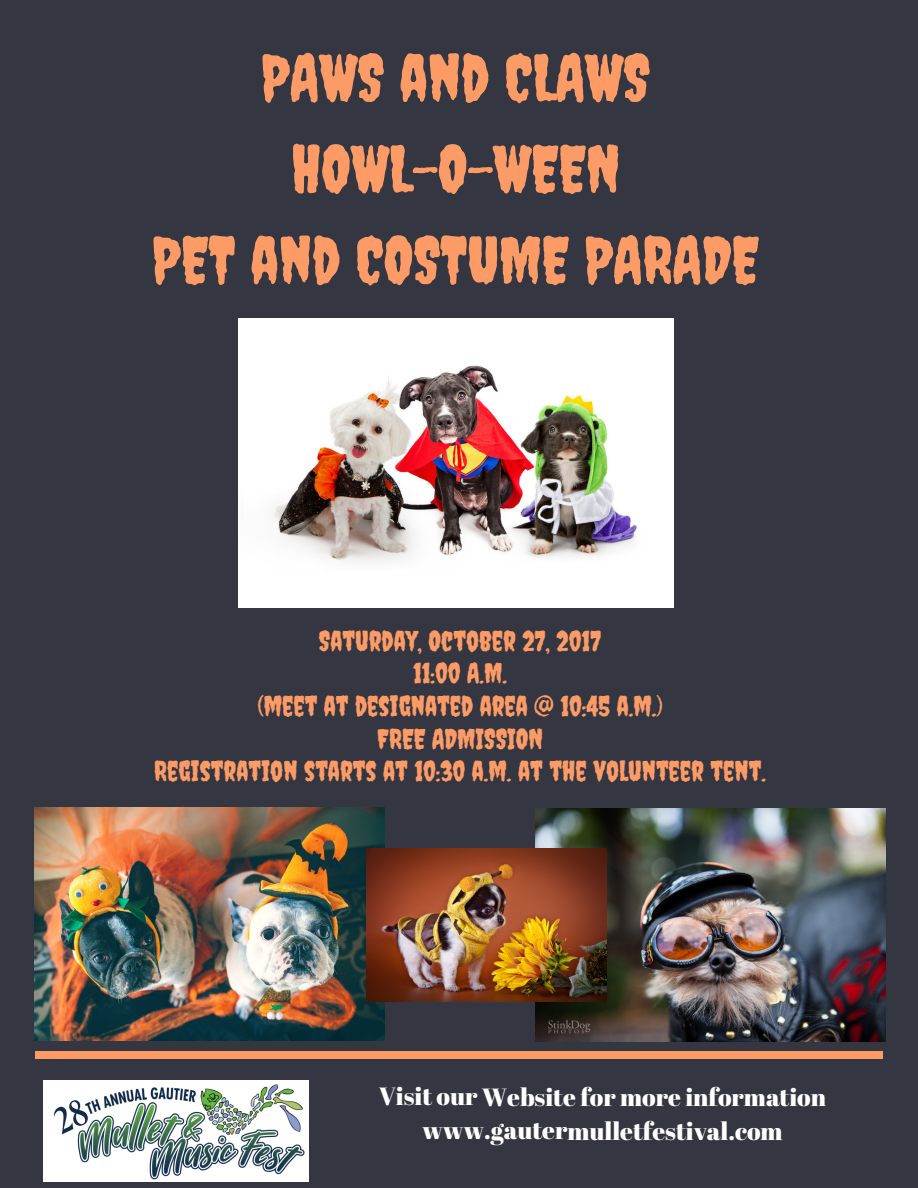
<style>
.page{position:relative;width:918px;height:1188px;background:#343641}
.page>*{position:absolute;margin:0;border:0;box-sizing:border-box;transform-origin:0 0}
.t1{font:65.4px/91.2px "Creepster";color:#fc9b66;text-align:center}
.t2{font:28.05px/32.7px "Creepster";color:#fc9b66;text-align:center}
.t3{font:24.9px/33.9px "Abril Fatface";color:#fff;text-align:center}
</style>
<div class="page">
<img style="left:44px;top:1080px;width:264px;height:101px">
<div style="left:35px;top:1051px;width:46px;height:8px;background:#fc9b66"></div>
<div style="left:837px;top:1051px;width:46px;height:8px;background:#fc9b66"></div>
<div style="left:80px;top:1051px;width:316px;height:8px;background:#fc9b66"></div>
<div style="left:396px;top:1051px;width:316px;height:8px;background:#fc9b66"></div>
<div style="left:712px;top:1051px;width:126px;height:8px;background:#fc9b66"></div>
<img style="left:536px;top:809px;width:349px;height:233px">
<img style="left:238px;top:318px;width:436px;height:290px">
<img style="left:35px;top:808px;width:350px;height:233px">
<img style="left:367px;top:848px;width:239px;height:153px">
<h1 class="t1" style="left:152px;top:32px;width:608px">PAWS AND CLAWS<br>HOWL-O-WEEN<br>PET AND COSTUME PARADE</h1>
<p class="t2" style="left:154px;top:624px;width:613px">SATURDAY, OCTOBER 27, 2017<br>11:00 A.M.<br>(MEET AT DESIGNATED AREA @ 10:45 A.M.)<br>FREE ADMISSION<br>REGISTRATION STARTS AT 10:30 A.M. AT THE VOLUNTEER TENT.</p>
<p class="t3" style="left:379px;top:1079px;width:449px">Visit our Website for more information www.gautermulletfestival.com</p>
</div>
